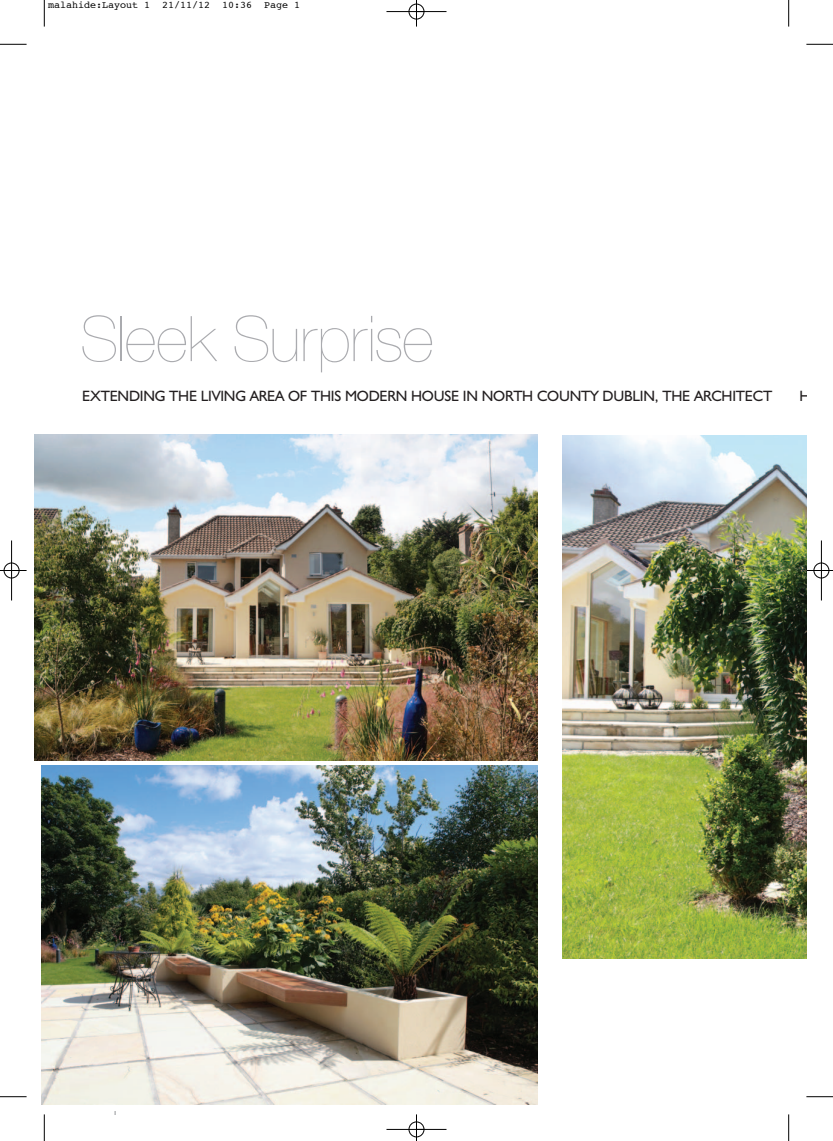
<style>
.page{position:relative;width:833px;height:1141px;background:#fff}
.page>*{position:absolute;margin:0;border:0;box-sizing:border-box;transform-origin:0 0}
.t1{font:60px "Europa Nr 2 SH Ult Lig";color:#aaabaf}
.t2{font:15px "Humanist 521 BT";letter-spacing:-.015em;color:#231f20}
.t3{font:10px "Courier";color:#000}
</style>
<div class="page">
<img style="left:34px;top:435px;width:504px;height:325px">
<img style="left:562px;top:435px;width:244px;height:523px">
<hr style="left:115px;top:1061px;width:1px;height:53px;background:#939598">
<div style="left:27px;top:766px;width:511px;height:345px;background:#fff"></div>
<img style="left:41px;top:766px;width:497px;height:339px">
<svg style="left:44px;top:0;width:1px;height:27px"></svg>
<svg style="left:0;top:44px;width:27px;height:1px"></svg>
<svg style="left:788px;top:0;width:1px;height:27px"></svg>
<svg style="left:806px;top:44px;width:27px;height:1px"></svg>
<svg style="left:44px;top:1114px;width:1px;height:27px"></svg>
<svg style="left:0;top:1096px;width:27px;height:1px"></svg>
<svg style="left:788px;top:1114px;width:1px;height:27px"></svg>
<svg style="left:806px;top:1096px;width:27px;height:1px"></svg>
<hr style="left:386px;top:11px;width:60px;height:1px;background:#000">
<hr style="left:386px;top:1129px;width:60px;height:1px;background:#000">
<hr style="left:11px;top:540px;width:1px;height:60px;background:#000">
<hr style="left:821px;top:540px;width:1px;height:60px;background:#000">
<svg style="left:416px;top:0;width:1px;height:27px"></svg>
<svg style="left:416px;top:1114px;width:1px;height:27px"></svg>
<svg style="left:0;top:570px;width:27px;height:1px"></svg>
<svg style="left:806px;top:570px;width:27px;height:1px"></svg>
<div style="left:409px;top:4px;width:15px;height:15px;border:1px solid #000;border-radius:50%"></div>
<div style="left:409px;top:1122px;width:15px;height:15px;border:1px solid #000;border-radius:50%"></div>
<div style="left:4px;top:563px;width:15px;height:15px;border:1px solid #000;border-radius:50%"></div>
<div style="left:813px;top:563px;width:16px;height:15px;border:1px solid #000;border-radius:50%"></div>
<p class="t3" style="left:48px;top:0;width:254px">malahide:Layout 1 21/11/12 10:36 Page 1</p>
<h1 class="t1" style="left:81px;top:316px;width:354px">Sleek Surprise</h1>
<p class="t2" style="left:82px;top:391px;width:691px">EXTENDING THE LIVING AREA OF THIS MODERN HOUSE IN NORTH COUNTY DUBLIN, THE ARCHITECT</p>
<p class="t2" style="left:799px;top:391px;width:13px">H</p>
</div>
